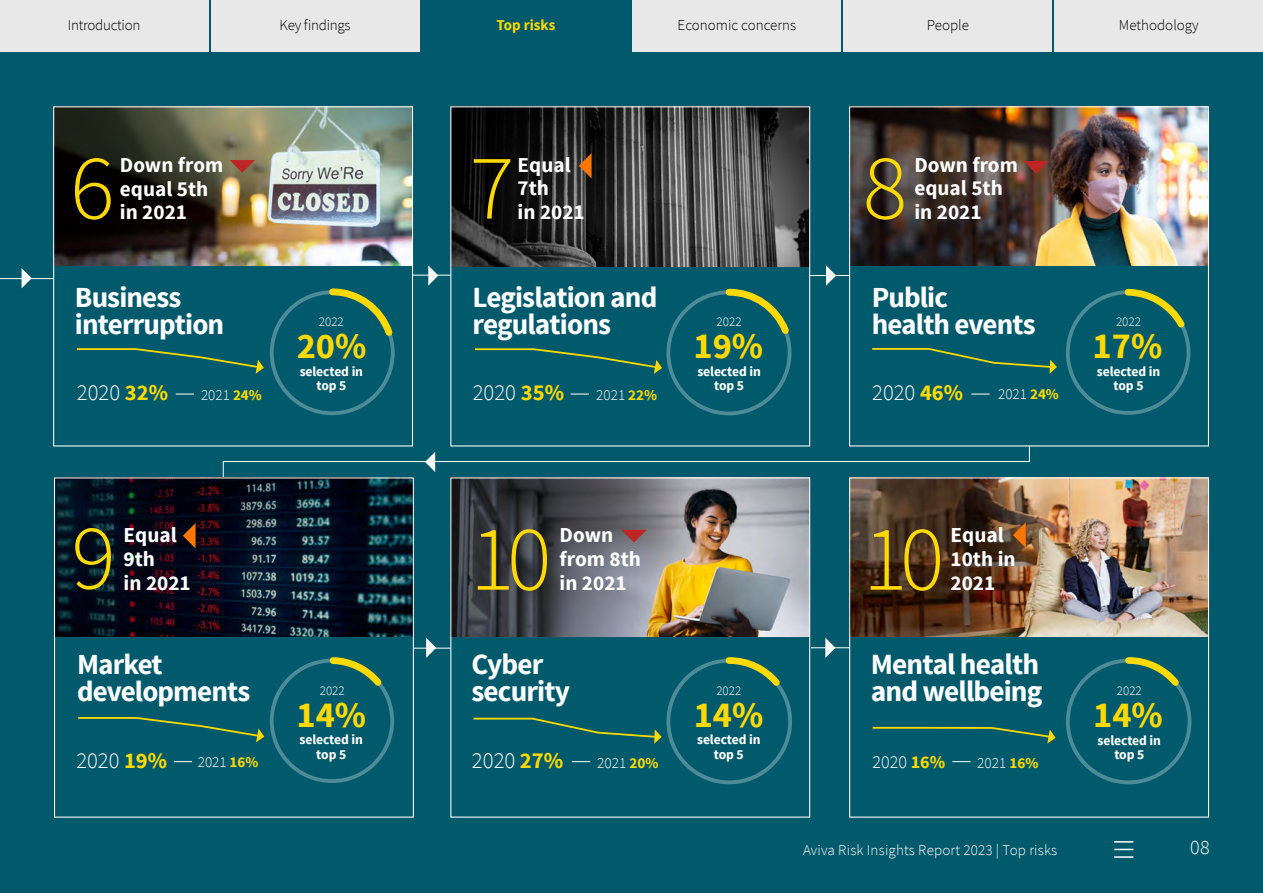
<style>
.page{position:relative;width:1263px;height:893px;background:#fff}
.page>*{position:absolute;margin:0;border:0;box-sizing:border-box;transform-origin:0 0}
.t1{font:300 93px "Source Sans Pro";color:#ffd900}
.t2{font:700 36.45px "Source Sans Pro";color:#ffd900}
.t3{font:700 29.25px/27.3px "Source Sans Pro";letter-spacing:-.03em;color:#fff}
.t4{font:700 29.1px/27.2px "Source Sans Pro";letter-spacing:-.03em;color:#fff}
.t5{font:700 28.95px/27px "Source Sans Pro";letter-spacing:-.03em;color:#fff}
.t6{font:300 22.65px "Source Sans Pro";color:#fff}
.t7{font:300 22.5px "Source Sans Pro";color:#fff}
.t8{font:700 21.3px/23.7px "Source Sans Pro";color:#fff}
.t9{font:700 21.15px/23.5px "Source Sans Pro";color:#fff}
.t10{font:300 20.1px "Source Sans Pro";color:#fff}
.t11{font:300 18px "Source Sans Pro";color:#fff}
.t12{font:300 15.15px "Source Sans Pro";color:#fff}
.t13{font:300 15px "Source Sans Pro";letter-spacing:.01em;color:#fff}
.t14{font:300 15px "Source Sans Pro";color:#000}
.t15{font:300 15px "Source Sans Pro";letter-spacing:-.02em;color:#000}
.t16{font:700 15px "Source Sans Pro";color:#ffd900}
.t17{font:700 13.65px/14.1px "Source Sans Pro";letter-spacing:-.01em;color:#fff;text-align:center}
.t18{font:300 13.05px "Source Sans Pro";color:#fff}
.s1{font-weight:700;color:#ffd900}
</style>
<div class="page">
<div style="left:0;top:52px;width:1263px;height:841px;background:#005a6c"></div>
<svg style="left:22px;top:268px;width:10px;height:20px"></svg>
<hr style="left:0;top:278px;width:54px;height:1px;background:#fff">
<div style="left:0;top:0;width:208px;height:52px;background:#e8e8e8"></div>
<div style="left:211px;top:0;width:208px;height:52px;background:#e8e8e8"></div>
<div style="left:422px;top:0;width:208px;height:52px;background:#005a6c"></div>
<div style="left:633px;top:0;width:208px;height:52px;background:#e8e8e8"></div>
<div style="left:844px;top:0;width:208px;height:52px;background:#e8e8e8"></div>
<div style="left:1054px;top:0;width:209px;height:52px;background:#e8e8e8"></div>
<svg style="left:1114px;top:841px;width:19px;height:2px"></svg>
<svg style="left:1114px;top:849px;width:19px;height:1px"></svg>
<svg style="left:1114px;top:856px;width:19px;height:2px"></svg>
<hr style="left:810px;top:275px;width:40px;height:1px;background:#fff">
<svg style="left:826px;top:265px;width:10px;height:21px"></svg>
<hr style="left:412px;top:275px;width:39px;height:1px;background:#fff">
<svg style="left:428px;top:265px;width:10px;height:21px"></svg>
<hr style="left:223px;top:461px;width:807px;height:1px;background:#fff">
<svg style="left:223px;top:461px;width:1px;height:16px"></svg>
<svg style="left:1029px;top:446px;width:1px;height:15px"></svg>
<svg style="left:425px;top:452px;width:10px;height:20px"></svg>
<hr style="left:413px;top:648px;width:38px;height:1px;background:#fff">
<svg style="left:426px;top:638px;width:10px;height:20px"></svg>
<img style="left:851px;top:108px;width:356px;height:158px">
<svg style="left:1023px;top:161px;width:26px;height:13px"></svg>
<svg style="left:872px;top:348px;width:185px;height:26px"></svg>
<div style="left:849px;top:106px;width:360px;height:340px;border:1px solid #fff"></div>
<svg style="left:971px;top:394px;width:18px;height:1px"></svg>
<img style="left:452px;top:108px;width:356px;height:158px">
<svg style="left:474px;top:348px;width:188px;height:26px"></svg>
<svg style="left:579px;top:153px;width:13px;height:25px"></svg>
<svg style="left:571px;top:394px;width:18px;height:1px"></svg>
<img style="left:55px;top:108px;width:356px;height:158px">
<svg style="left:230px;top:160px;width:25px;height:13px"></svg>
<svg style="left:77px;top:348px;width:187px;height:26px"></svg>
<div style="left:53px;top:106px;width:360px;height:340px;border:1px solid #fff"></div>
<svg style="left:176px;top:394px;width:18px;height:1px"></svg>
<hr style="left:811px;top:647px;width:39px;height:1px;background:#fff">
<svg style="left:825px;top:638px;width:10px;height:20px"></svg>
<svg style="left:872px;top:726px;width:183px;height:18px"></svg>
<img style="left:851px;top:479px;width:356px;height:158px">
<svg style="left:1013px;top:522px;width:13px;height:26px"></svg>
<div style="left:849px;top:477px;width:360px;height:341px;border:1px solid #fff"></div>
<svg style="left:952px;top:761px;width:18px;height:1px"></svg>
<img style="left:56px;top:479px;width:356px;height:158px">
<svg style="left:78px;top:717px;width:186px;height:25px"></svg>
<svg style="left:183px;top:523px;width:13px;height:25px"></svg>
<div style="left:54px;top:477px;width:360px;height:341px;border:1px solid #fff"></div>
<svg style="left:174px;top:761px;width:18px;height:1px"></svg>
<img style="left:452px;top:479px;width:356px;height:158px">
<svg style="left:473px;top:717px;width:189px;height:27px"></svg>
<svg style="left:621px;top:530px;width:26px;height:12px"></svg>
<div style="left:450px;top:477px;width:360px;height:341px;border:1px solid #fff"></div>
<svg style="left:572px;top:761px;width:18px;height:1px"></svg>
<div style="left:270px;top:659px;width:124px;height:124px;border:4px solid #fff;border-radius:50%"></div>
<div style="left:666px;top:659px;width:126px;height:125px;border:4px solid #fff;border-radius:50%"></div>
<svg style="left:722px;top:657px;width:63px;height:35px"></svg>
<div style="left:1066px;top:659px;width:125px;height:125px;border:4px solid #fff;border-radius:50%"></div>
<svg style="left:1122px;top:657px;width:62px;height:35px"></svg>
<div style="left:270px;top:290px;width:125px;height:125px;border:4px solid #fff;border-radius:50%"></div>
<svg style="left:326px;top:288px;width:68px;height:53px"></svg>
<div style="left:666px;top:290px;width:125px;height:125px;border:4px solid #fff;border-radius:50%"></div>
<svg style="left:722px;top:288px;width:68px;height:51px"></svg>
<div style="left:1066px;top:290px;width:124px;height:125px;border:4px solid #fff;border-radius:50%"></div>
<svg style="left:1121px;top:288px;width:66px;height:45px"></svg>
<svg style="left:326px;top:657px;width:61px;height:35px"></svg>
<p class="t15" style="left:280px;top:16px;width:72px">Key findings</p>
<p class="t15" style="left:68px;top:16px;width:74px">Introduction</p>
<p class="t16" style="left:497px;top:16px;width:60px">Top risks</p>
<p class="t14" style="left:678px;top:16px;width:120px">Economic concerns</p>
<p class="t14" style="left:927px;top:16px;width:44px">People</p>
<p class="t14" style="left:1119px;top:16px;width:81px">Methodology</p>
<h1 class="t1" style="left:70px;top:131px;width:46px">6</h1>
<h3 class="t9" style="left:120px;top:154px;width:105px">Down from equal 5th</h3>
<h3 class="t9" style="left:120px;top:201px;width:69px">in 2021</h3>
<h3 class="t4" style="left:75px;top:285px;width:151px">Business interruption</h3>
<h3 class="t7" style="left:77px;top:379px;width:93px">2020 <span class="s1">32%</span></h3>
<p class="t12" style="left:201px;top:385px;width:62px">2021 <span class="s1">24%</span></p>
<p class="t18" style="left:319px;top:314px;width:27px">2022</p>
<h2 class="t2" style="left:297px;top:323px;width:71px">20%</h2>
<h1 class="t1" style="left:470px;top:131px;width:46px">7</h1>
<h3 class="t9" style="left:518px;top:154px;width:55px">Equal<br>7th</h3>
<h3 class="t9" style="left:518px;top:201px;width:69px">in 2021</h3>
<h3 class="t4" style="left:473px;top:285px;width:186px">Legislation and regulations</h3>
<p class="t18" style="left:717px;top:314px;width:27px">2022</p>
<h2 class="t2" style="left:693px;top:323px;width:71px">19%</h2>
<h1 class="t1" style="left:863px;top:131px;width:46px">8</h1>
<h3 class="t9" style="left:914px;top:154px;width:105px">Down from equal 5th</h3>
<h3 class="t9" style="left:914px;top:201px;width:69px">in 2021</h3>
<h3 class="t4" style="left:872px;top:285px;width:165px">Public<br>health events</h3>
<p class="t18" style="left:1116px;top:314px;width:27px">2022</p>
<h2 class="t2" style="left:1092px;top:323px;width:71px">17%</h2>
<p class="t17" style="left:300px;top:365px;width:65px">selected in top 5</p>
<p class="t17" style="left:1097px;top:365px;width:65px">selected in top 5</p>
<p class="t17" style="left:697px;top:365px;width:65px">selected in top 5</p>
<h3 class="t7" style="left:872px;top:379px;width:92px">2020 <span class="s1">46%</span></h3>
<p class="t13" style="left:998px;top:385px;width:62px">2021 <span class="s1">24%</span></p>
<h3 class="t6" style="left:473px;top:379px;width:93px">2020 <span class="s1">35%</span></h3>
<p class="t12" style="left:596px;top:385px;width:62px">2021 <span class="s1">22%</span></p>
<h1 class="t1" style="left:71px;top:501px;width:46px">9</h1>
<h3 class="t8" style="left:124px;top:524px;width:55px">Equal<br>9th</h3>
<h3 class="t9" style="left:124px;top:572px;width:69px">in 2021</h3>
<h1 class="t1" style="left:470px;top:502px;width:83px">10</h1>
<h3 class="t8" style="left:560px;top:524px;width:83px">Down from 8th</h3>
<h3 class="t9" style="left:560px;top:571px;width:69px">in 2021</h3>
<h1 class="t1" style="left:863px;top:502px;width:83px">10</h1>
<h3 class="t8" style="left:950px;top:524px;width:67px">Equal<br>10th in</h3>
<h3 class="t8" style="left:950px;top:571px;width:46px">2021</h3>
<h3 class="t5" style="left:77px;top:652px;width:175px">Market developments</h3>
<p class="t18" style="left:320px;top:682px;width:26px">2022</p>
<h2 class="t2" style="left:296px;top:691px;width:71px">14%</h2>
<h3 class="t3" style="left:471px;top:652px;width:100px">Cyber security</h3>
<p class="t18" style="left:716px;top:682px;width:26px">2022</p>
<h2 class="t2" style="left:694px;top:691px;width:71px">14%</h2>
<h3 class="t3" style="left:871px;top:652px;width:173px">Mental health and wellbeing</h3>
<p class="t18" style="left:1117px;top:682px;width:26px">2022</p>
<h2 class="t2" style="left:1093px;top:691px;width:71px">14%</h2>
<h3 class="t7" style="left:76px;top:746px;width:92px">2020 <span class="s1">19%</span></h3>
<p class="t13" style="left:198px;top:753px;width:62px">2021 <span class="s1">16%</span></p>
<p class="t17" style="left:299px;top:733px;width:65px">selected in top 5</p>
<p class="t17" style="left:697px;top:733px;width:65px">selected in top 5</p>
<p class="t17" style="left:1097px;top:733px;width:65px">selected in top 5</p>
<h3 class="t6" style="left:472px;top:746px;width:93px">2020 <span class="s1">27%</span></h3>
<p class="t12" style="left:597px;top:753px;width:63px">2021 <span class="s1">20%</span></p>
<h3 class="t11" style="left:872px;top:751px;width:74px">2020 <span class="s1">16%</span></h3>
<p class="t12" style="left:977px;top:753px;width:63px">2021 <span class="s1">16%</span></p>
<p class="t13" style="left:803px;top:841px;width:256px">Aviva Risk Insights Report 2023 | Top risks</p>
<h3 class="t10" style="left:1190px;top:835px;width:21px">08</h3>
</div>
